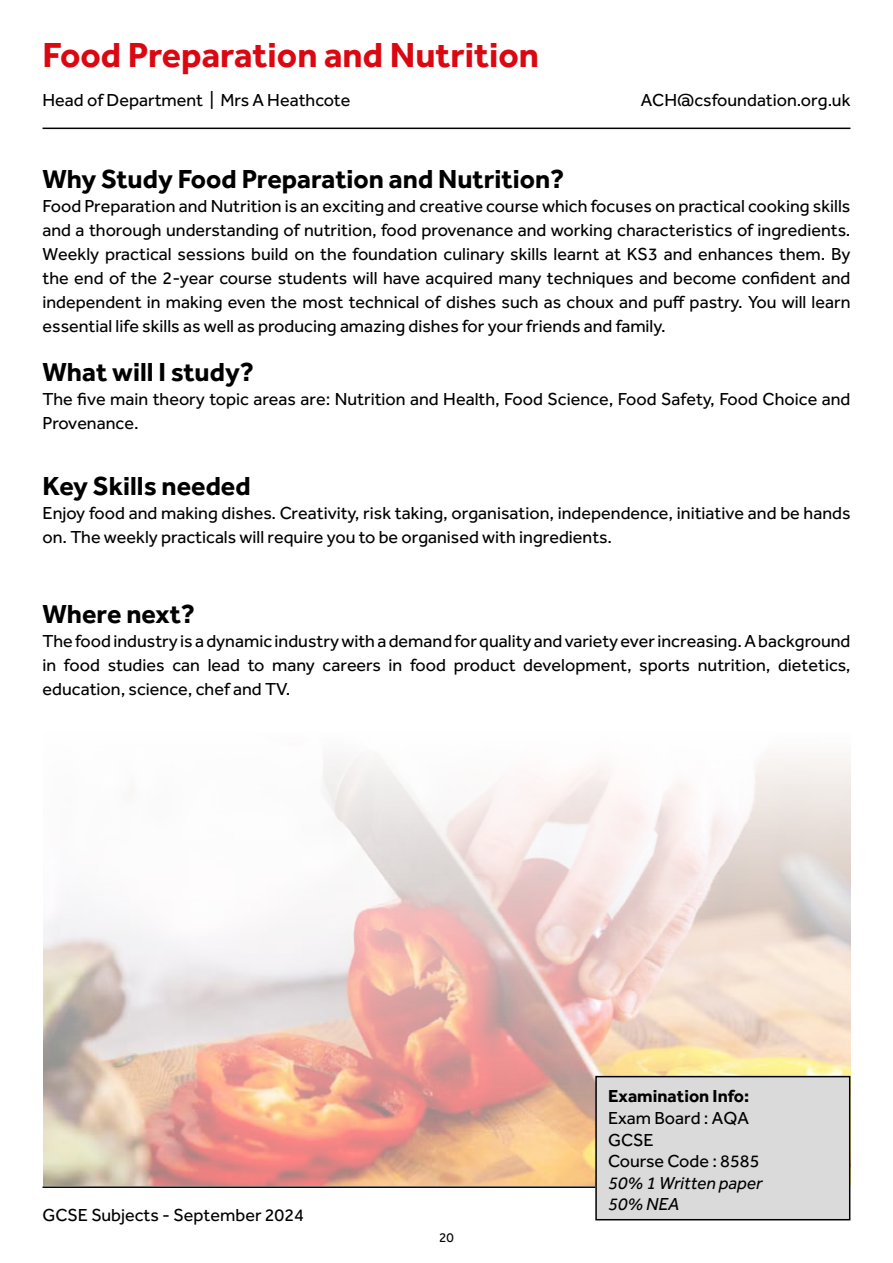
<style>
.page{position:relative;width:893px;height:1263px;background:#fff}
.page>*{position:absolute;margin:0;border:0;box-sizing:border-box;transform-origin:0 0}
.t1{font:700 36px "Effra";color:#db0812}
.t2{font:700 27px "Effra";color:#000}
.t3{font:18px/24px "Effra";color:#000}
.t4{font:italic 18px/21.6px "Effra";color:#000}
.t5{font:700 18px "Effra";color:#000}
.t6{font:13.5px "Effra";color:#000}
</style>
<div class="page">
<hr style="left:43px;top:128px;width:807px;height:1px;background:#000">
<hr style="left:43px;top:1186px;width:552px;height:2px;background:#000">
<img style="left:43px;top:757px;width:807px;height:429px">
<div style="left:596px;top:1076px;width:254px;height:144px;background:#dadada"></div>
<div style="left:595px;top:1076px;width:255px;height:144px;border:2px solid #000"></div>
<h1 class="t1" style="left:43px;top:33px;width:498px">Food Preparation and Nutrition</h1>
<p class="t3" style="left:43px;top:87px;width:309px">Head of Department | Mrs A Heathcote</p>
<p class="t3" style="left:641px;top:88px;width:211px">ACH@csfoundation.org.uk</p>
<h2 class="t2" style="left:43px;top:163px;width:523px">Why Study Food Preparation and Nutrition?</h2>
<p class="t3" style="left:43px;top:194px;width:809px;text-align:justify">Food Preparation and Nutrition is an exciting and creative course which focuses on practical cooking skills and a thorough understanding of nutrition, food provenance and working characteristics of ingredients.<br>Weekly practical sessions build on the foundation culinary skills learnt at KS3 and enhances them. By the end of the 2-year course students will have acquired many techniques and become confident and independent in making even the most technical of dishes such as choux and puff pastry. You will learn essential life skills as well as producing amazing dishes for your friends and family.</p>
<h2 class="t2" style="left:43px;top:355px;width:213px">What will I study?</h2>
<p class="t3" style="left:43px;top:386px;width:809px">The five main theory topic areas are: Nutrition and Health, Food Science, Food Safety, Food Choice and<br>Provenance.</p>
<h2 class="t2" style="left:43px;top:470px;width:210px">Key Skills needed</h2>
<p class="t3" style="left:43px;top:501px;width:809px">Enjoy food and making dishes. Creativity, risk taking, organisation, independence, initiative and be hands on. The weekly practicals will require you to be organised with ingredients.</p>
<h2 class="t2" style="left:43px;top:597px;width:154px">Where next?</h2>
<p class="t3" style="left:43px;top:628px;width:809px;text-align:justify">The food industry is a dynamic industry with a demand for quality and variety ever increasing. A background in food studies can lead to many careers in food product development, sports nutrition, dietetics, education, science, chef and TV.</p>
<p class="t3" style="left:43px;top:1202px;width:263px">GCSE Subjects - September 2024</p>
<p class="t6" style="left:439px;top:1230px;width:16px">20</p>
<p class="t5" style="left:608px;top:1085px;width:143px">Examination Info:</p>
<p class="t3" style="left:608px;top:1107px;width:153px;line-height:21.6px">Exam Board : AQA<br>GCSE<br>Course Code : 8585</p>
<p class="t4" style="left:608px;top:1172px;width:156px">50% 1 Written paper<br>50% NEA</p>
</div>
